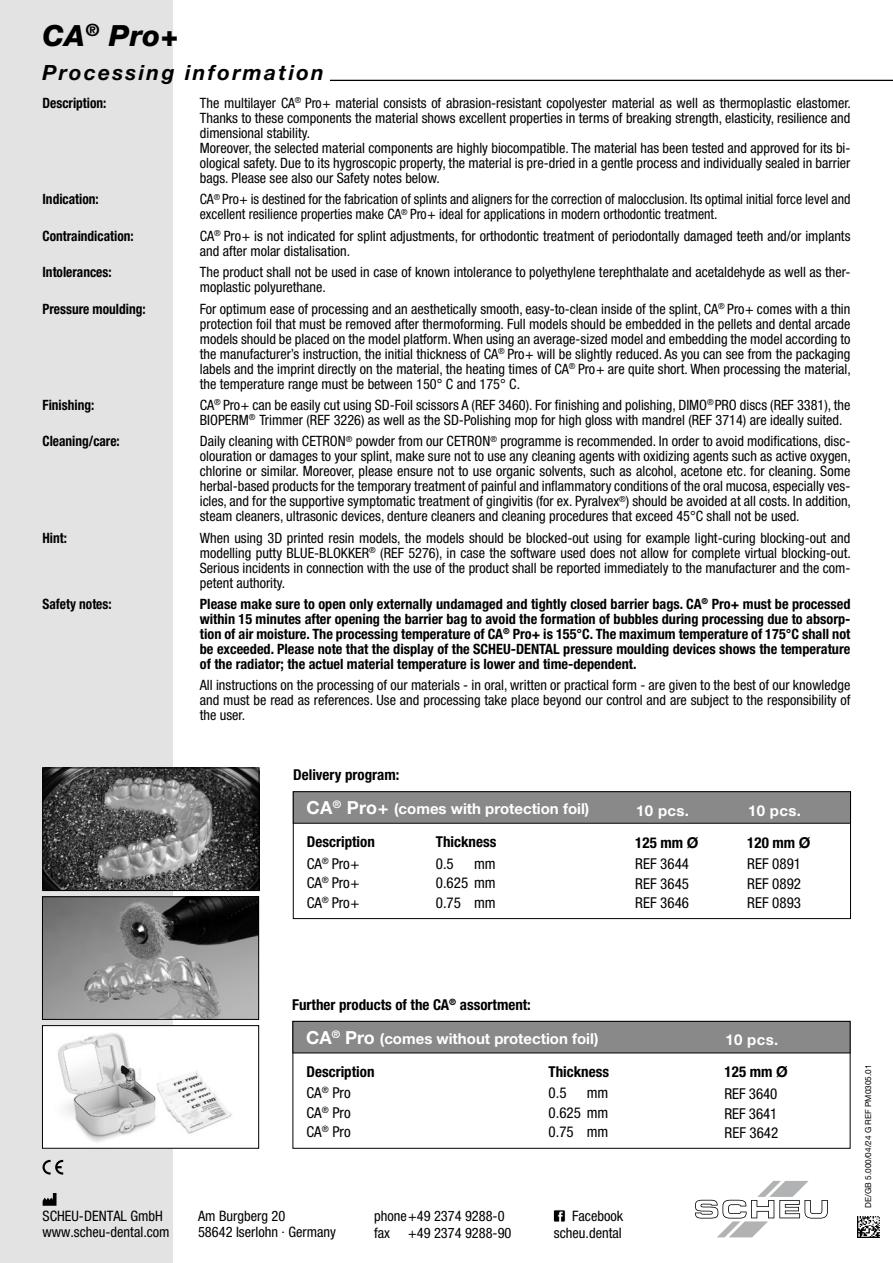
<style>
.page{position:relative;width:893px;height:1263px;background:#fff}
.page>*{position:absolute;margin:0;border:0;box-sizing:border-box;transform-origin:0 0}
.t1{font:italic 800 29.25px "Helvetica Neue LT Pro";color:#000}
.t2{font:italic 700 21px "Helvetica Neue LT Pro";letter-spacing:.11em;color:#000}
.t3{font:condensed 15px/19.5px "Helvetica Neue LT Pro";color:#000}
.t4{font:700 condensed 15px/21.6px "Helvetica Neue LT Pro";color:#000}
.t5{font:700 15px "Helvetica Neue LT Pro";color:#fff}
.t6{font:condensed 14.4px/16.5px "Helvetica Neue LT Pro";color:#000}
.t7{font:condensed 14.25px/15px "Helvetica Neue LT Pro";color:#000}
.t8{font:700 condensed 14.25px/15px "Helvetica Neue LT Pro";color:#000;text-align:justify}
.t9{font:700 condensed 14.25px "Helvetica Neue LT Pro";color:#000;scale:.94 1}
.t10{font:8.25px "Helvetica Neue LT Pro";color:#000}
.s1{font-size:18px}
.s2{font-weight:400}
.s3{font-weight:700}
.s4{font-weight:700;font-stretch:normal}
</style>
<div class="page">
<div style="left:0;top:0;width:173px;height:1263px;background:#e3e3e3"></div>
<hr style="left:330px;top:80px;width:563px;height:1px;background:#000">
<svg style="left:554px;top:1210px;width:11px;height:11px"></svg>
<svg style="left:695px;top:1181px;width:133px;height:56px"></svg>
<div style="left:293px;top:791px;width:558px;height:128px;border:1px solid #000"></div>
<div style="left:293px;top:792px;width:557px;height:31px;background:#898989"></div>
<div style="left:293px;top:791px;width:558px;height:32px;border:1px solid #000"></div>
<div style="left:293px;top:1021px;width:557px;height:32px;background:#898989"></div>
<div style="left:293px;top:1021px;width:557px;height:32px;border:1px solid #000"></div>
<img style="left:44px;top:1027px;width:188px;height:119px">
<div style="left:42px;top:1025px;width:217px;height:123px;border:1px solid #000"></div>
<img style="left:44px;top:898px;width:213px;height:120px">
<div style="left:42px;top:896px;width:217px;height:124px;border:1px solid #000"></div>
<img style="left:44px;top:769px;width:213px;height:120px">
<div style="left:42px;top:767px;width:217px;height:124px;border:1px solid #000"></div>
<svg style="left:43px;top:1160px;width:20px;height:14px"></svg>
<img style="left:43px;top:1193px;width:14px;height:13px">
<img style="left:858px;top:1216px;width:21px;height:21px">
<h1 class="t1" style="left:43px;top:18px;width:137px">CA<sup>®</sup> Pro+</h1>
<h2 class="t2" style="left:43px;top:60px;width:283px">Processing information</h2>
<p class="t9" style="left:43px;top:94px;width:70px">Description:</p>
<p class="t7" style="left:200px;top:95px;width:653px">The multilayer CA<sup>®</sup> Pro+ material consists of abrasion-resistant copolyester material as well as thermoplastic elastomer.<br>Thanks to these components the material shows excellent properties in terms of breaking strength, elasticity, resilience and dimensional stability.<br>Moreover, the selected material components are highly biocompatible. The material has been tested and approved for its bi&shy;ological safety. Due to its hygroscopic property, the material is pre-dried in a gentle process and individually sealed in barrier bags. Please see also our Safety notes below.</p>
<p class="t9" style="left:43px;top:191px;width:61px">Indication:</p>
<p class="t7" style="left:200px;top:192px;width:652px">CA<sup>®</sup> Pro+ is destined for the fabrication of splints and aligners for the correction of malocclusion. Its optimal initial force level and excellent resilience properties make CA<sup>®</sup> Pro+ ideal for applications in modern orthodontic treatment.</p>
<p class="t9" style="left:43px;top:227px;width:98px">Contraindication:</p>
<p class="t7" style="left:200px;top:228px;width:652px">CA<sup>®</sup> Pro+ is not indicated for splint adjustments, for orthodontic treatment of periodontally damaged teeth and/or implants and after molar distalisation.</p>
<p class="t9" style="left:43px;top:263px;width:75px">Intolerances:</p>
<p class="t7" style="left:200px;top:264px;width:652px">The product shall not be used in case of known intolerance to polyethylene terephthalate and acetaldehyde as well as ther&shy;moplastic polyurethane.</p>
<p class="t9" style="left:43px;top:300px;width:111px">Pressure moulding:</p>
<p class="t7" style="left:200px;top:301px;width:653px;text-align:justify">For optimum ease of processing and an aesthetically smooth, easy-to-clean inside of the splint, CA<sup>®</sup> Pro+ comes with a thin protection foil that must be removed after thermoforming. Full models should be embedded in the pellets and dental arcade models should be placed on the model platform. When using an average-sized model and embedding the model according to the manufacturer’s instruction, the initial thickness of CA<sup>®</sup> Pro+ will be slightly reduced. As you can see from the packaging labels and the imprint directly on the material, the heating times of CA<sup>®</sup> Pro+ are quite short. When processing the material, the temperature range must be between 150° C and 175° C.</p>
<p class="t9" style="left:43px;top:396px;width:57px">Finishing:</p>
<p class="t7" style="left:200px;top:397px;width:652px">CA<sup>®</sup> Pro+ can be easily cut using SD-Foil scissors A (REF 3460). For finishing and polishing, DIMO<sup>®</sup>PRO discs (REF 3381), the<br>BIOPERM<sup>®</sup> Trimmer (REF 3226) as well as the SD-Polishing mop for high gloss with mandrel (REF 3714) are ideally suited.</p>
<p class="t9" style="left:43px;top:433px;width:84px">Cleaning/care:</p>
<p class="t7" style="left:200px;top:434px;width:653px;text-align:justify">Daily cleaning with CETRON<sup>®</sup> powder from our CETRON<sup>®</sup> programme is recommended. In order to avoid modifications, disc&shy;olouration or damages to your splint, make sure not to use any cleaning agents with oxidizing agents such as active oxygen, chlorine or similar. Moreover, please ensure not to use organic solvents, such as alcohol, acetone etc. for cleaning. Some herbal-based products for the temporary treatment of painful and inflammatory conditions of the oral mucosa, especially ves&shy;icles, and for the supportive symptomatic treatment of gingivitis (for ex. Pyralvex<sup>®</sup>) should be avoided at all costs. In addition, steam cleaners, ultrasonic devices, denture cleaners and cleaning procedures that exceed 45°C shall not be used.</p>
<p class="t9" style="left:43px;top:529px;width:28px">Hint:</p>
<p class="t7" style="left:200px;top:530px;width:653px;text-align:justify">When using 3D printed resin models, the models should be blocked-out using for example light-curing blocking-out and modelling putty BLUE-BLOKKER<sup>®</sup> (REF 5276), in case the software used does not allow for complete virtual blocking-out.<br>Serious incidents in connection with the use of the product shall be reported immediately to the manufacturer and the com&shy;petent authority.</p>
<p class="t9" style="left:43px;top:595px;width:75px">Safety notes:</p>
<p class="t8" style="left:200px;top:596px;width:652px">Please make sure to open only externally undamaged and tightly closed barrier bags. CA<sup>®</sup> Pro+ must be processed within 15 minutes after opening the barrier bag to avoid the formation of bubbles during processing due to absorp&shy;tion of air moisture. The processing temperature of CA<sup>®</sup> Pro+ is 155°C. The maximum temperature of 175°C shall not be exceeded. Please note that the display of the SCHEU-DENTAL pressure moulding devices shows the temperature of the radiator; the actuel material temperature is lower and time-dependent.</p>
<p class="t7" style="left:200px;top:678px;width:652px;text-align:justify">All instructions on the processing of our materials - in oral, written or practical form - are given to the best of our knowledge and must be read as references. Use and processing take place beyond our control and are subject to the responsibility of the user.</p>
<p class="t4" style="left:293px;top:764px;width:108px">Delivery program:</p>
<p class="t5" style="left:307px;top:799px;width:284px"><span class="s1">CA</span><sup>®</sup> <span class="s1">Pro+</span> (comes with protection foil)</p>
<p class="t5" style="left:636px;top:801px;width:54px">10 pcs.</p>
<p class="t4" style="left:307px;top:831px;width:69px">Description<br><span class="s2">CA</span><sup>®</sup> <span class="s2">Pro+</span></p>
<p class="t3" style="left:307px;top:873px;width:54px">CA<sup>®</sup> Pro+<br>CA<sup>®</sup> Pro+</p>
<p class="t4" style="left:436px;top:831px;width:62px">Thickness</p>
<p class="t3" style="left:436px;top:853px;width:19px">0.5</p>
<p class="t3" style="left:436px;top:853px;width:61px;text-align:justify;text-indent:38px">mm 0.625 mm 0.75 mm</p>
<p class="t3" style="left:635px;top:831px;width:65px;line-height:21.6px"><span class="s3">125 mm</span> <span class="s4">Ø<br></span>REF 3644</p>
<p class="t3" style="left:635px;top:874px;width:55px">REF 3645<br>REF 3646</p>
<p class="t5" style="left:748px;top:801px;width:54px">10 pcs.</p>
<p class="t3" style="left:747px;top:831px;width:65px;line-height:21.6px"><span class="s3">120 mm</span> <span class="s4">Ø<br></span>REF 0891</p>
<p class="t3" style="left:747px;top:874px;width:55px">REF 0892<br>REF 0893</p>
<p class="t4" style="left:292px;top:994px;width:240px">Further products of the CA<sup>®</sup> assortment:</p>
<p class="t5" style="left:306px;top:1029px;width:294px"><span class="s1">CA</span><sup>®</sup> <span class="s1">Pro</span> (comes without protection foil)</p>
<p class="t5" style="left:725px;top:1030px;width:54px">10 pcs.</p>
<p class="t4" style="left:307px;top:1060px;width:69px">Description<br><span class="s2">CA</span><sup>®</sup> <span class="s2">Pro</span></p>
<p class="t3" style="left:307px;top:1103px;width:46px">CA<sup>®</sup> Pro<br>CA<sup>®</sup> Pro</p>
<p class="t4" style="left:549px;top:1060px;width:62px">Thickness</p>
<p class="t3" style="left:549px;top:1083px;width:19px">0.5</p>
<p class="t3" style="left:549px;top:1083px;width:61px;text-align:justify;text-indent:38px">mm 0.625 mm 0.75 mm</p>
<p class="t6" style="left:43px;top:1207px;width:129px">SCHEU-DENTAL GmbH www.scheu-dental.com</p>
<p class="t6" style="left:374px;top:1208px;width:132px">phone+49 2374 9288-0 fax</p>
<p class="t6" style="left:198px;top:1207px;width:139px">Am Burgberg 20<br>58642 Iserlohn · Germany</p>
<p class="t6" style="left:408px;top:1224px;width:105px">+49 2374 9288-90</p>
<p class="t6" style="left:554px;top:1208px;width:71px;text-align:right">Facebook scheu.dental</p>
<p class="t3" style="left:725px;top:1061px;width:65px;line-height:21.6px"><span class="s3">125 mm</span> <span class="s4">Ø<br></span>REF 3640</p>
<p class="t3" style="left:725px;top:1103px;width:55px">REF 3641<br>REF 3642</p>
<p class="t10" style="left:863px;top:1208px;width:145px;rotate:-90deg">DE/GB 5.000/04/24 G REF PM0305.01</p>
</div>
